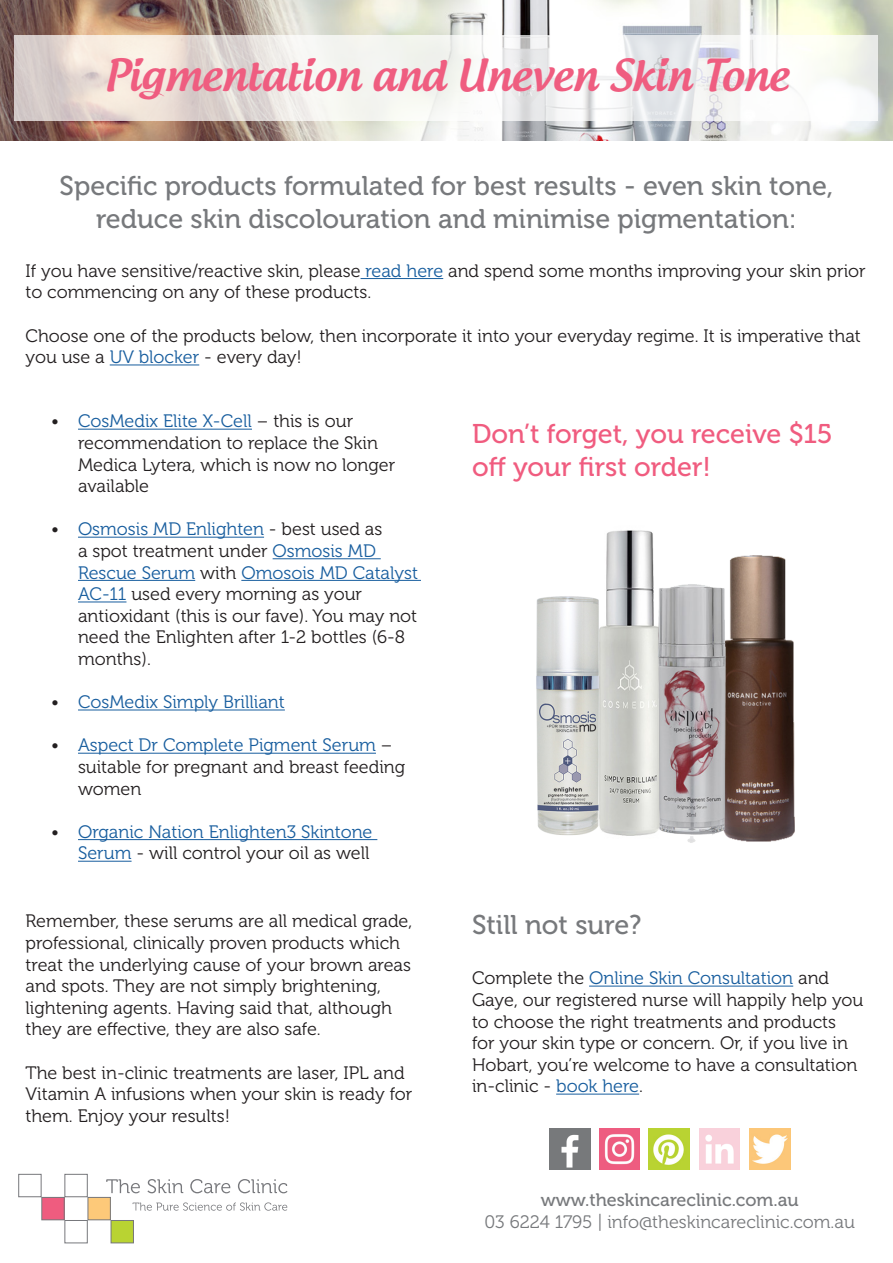
<style>
.page{position:relative;width:893px;height:1263px;background:#fff}
.page>*{position:absolute;margin:0;border:0;box-sizing:border-box;transform-origin:0 0}
.t1{font:500 42px "Androgyne";color:#ef5d80}
.t2{font:27px/32.4px "Museo 500";color:#77797c;text-align:center}
.t3{font:27px/32.4px "Museo 500";color:#f05c7f}
.t4{font:18px/21.6px "Museo 300";color:#231f20}
.t5{font:18px/21.6px "Museo 300";color:#175d9e;text-align:right}
.t6{font:18px "Museo 300";color:#77797c}
.t7{font:18px "Museo 500";color:#77797c}
.s1{color:#175d9e}
.s2{color:#231f20}
</style>
<div class="page">
<hr style="left:361px;top:278px;width:82px;height:1px;background:#175d9e">
<hr style="left:110px;top:364px;width:89px;height:1px;background:#175d9e">
<div style="left:111px;top:1220px;width:22px;height:23px;background:#b9d332"></div>
<div style="left:111px;top:1220px;width:23px;height:23px;border:1px solid #77787c"></div>
<div style="left:64px;top:1220px;width:24px;height:23px;border:1px solid #77787c"></div>
<div style="left:88px;top:1197px;width:22px;height:23px;background:#fdc979"></div>
<div style="left:88px;top:1197px;width:23px;height:23px;border:1px solid #77787c"></div>
<div style="left:42px;top:1197px;width:22px;height:23px;background:#ef5c7f"></div>
<div style="left:41px;top:1197px;width:24px;height:23px;border:1px solid #77787c"></div>
<div style="left:64px;top:1174px;width:24px;height:23px;border:1px solid #77787c"></div>
<div style="left:18px;top:1174px;width:24px;height:23px;border:1px solid #77787c"></div>
<svg style="left:106px;top:1179px;width:34px;height:14px"></svg>
<svg style="left:147px;top:1179px;width:36px;height:14px"></svg>
<svg style="left:190px;top:1179px;width:40px;height:14px"></svg>
<svg style="left:238px;top:1179px;width:49px;height:14px"></svg>
<svg style="left:133px;top:1202px;width:154px;height:9px"></svg>
<img style="left:0;top:0;width:893px;height:140px">
<svg style="left:15px;top:36px;width:863px;height:85px"></svg>
<hr style="left:78px;top:429px;width:174px;height:1px;background:#175d9e">
<hr style="left:78px;top:537px;width:186px;height:1px;background:#175d9e">
<hr style="left:273px;top:558px;width:108px;height:1px;background:#175d9e">
<hr style="left:78px;top:580px;width:117px;height:1px;background:#175d9e">
<hr style="left:241px;top:580px;width:180px;height:1px;background:#175d9e">
<hr style="left:78px;top:601px;width:48px;height:1px;background:#175d9e">
<hr style="left:78px;top:709px;width:207px;height:1px;background:#175d9e">
<hr style="left:78px;top:753px;width:298px;height:1px;background:#175d9e">
<hr style="left:78px;top:839px;width:299px;height:1px;background:#175d9e">
<hr style="left:78px;top:861px;width:54px;height:1px;background:#175d9e">
<hr style="left:589px;top:986px;width:204px;height:1px;background:#175d9e">
<hr style="left:556px;top:1094px;width:83px;height:1px;background:#175d9e">
<img style="left:606px;top:530px;width:48px;height:306px">
<img style="left:536px;top:591px;width:71px;height:245px">
<img style="left:730px;top:555px;width:65px;height:287px">
<img style="left:637px;top:579px;width:95px;height:264px">
<img style="left:549px;top:1129px;width:41px;height:40px">
<img style="left:599px;top:1129px;width:41px;height:40px">
<img style="left:649px;top:1129px;width:41px;height:40px">
<img style="left:699px;top:1129px;width:41px;height:40px">
<img style="left:749px;top:1129px;width:41px;height:40px">
<p class="t1" style="left:104px;top:48px;width:686px">Pigmentation and Uneven Skin Tone</p>
<p class="t2" style="left:60px;top:170px;width:775px">Specific products formulated for best results - even skin tone, reduce skin discolouration and minimise pigmentation:</p>
<p class="t4" style="left:26px;top:260px;width:842px">If you have sensitive/reactive skin, please <span class="s1">read here</span> and spend some months improving your skin prior to commencing on any of these products.</p>
<p class="t4" style="left:26px;top:325px;width:837px">Choose one of the products below, then incorporate it into your everyday regime. It is imperative that you use a <span class="s1">UV blocker</span> - every day!</p>
<p class="t4" style="left:78px;top:411px;width:319px;text-indent:-27px">• <span class="s1">CosMedix Elite X-Cell</span> – this is our recommendation to replace the Skin<br>Medica Lytera, which is now no longer available</p>
<p class="t4" style="left:78px;top:519px;width:342px;text-indent:-27px">• <span class="s1">Osmosis MD Enlighten</span> - best used as<br>a spot treatment under <span class="s1">Osmosis MD Rescue Serum</span> with <span class="s1">Omosois MD Catalyst AC-11</span> used every morning as your antioxidant (this is our fave). You may not need the Enlighten after 1-2 bottles (6-8 months).</p>
<p class="t5" style="left:51px;top:691px;width:235px"><span class="s2">•</span> CosMedix Simply Brilliant</p>
<p class="t4" style="left:78px;top:735px;width:329px;text-indent:-27px">• <span class="s1">Aspect Dr Complete Pigment Serum</span> – suitable for pregnant and breast feeding women</p>
<p class="t5" style="left:51px;top:821px;width:323px"><span class="s2">•</span> Organic Nation Enlighten3 Skintone<br>Serum <span class="s2">- will control your oil as well</span></p>
<p class="t4" style="left:26px;top:911px;width:388px">Remember, these serums are all medical grade, professional, clinically proven products which treat the underlying cause of your brown areas and spots. They are not simply brightening, lightening agents. Having said that, although they are effective, they are also safe.</p>
<p class="t4" style="left:26px;top:1062px;width:388px">The best in-clinic treatments are laser, IPL and<br>Vitamin A infusions when your skin is ready for them. Enjoy your results!</p>
<p class="t3" style="left:472px;top:418px;width:362px">Don’t forget, you receive $15 off your first order!</p>
<p class="t2" style="left:472px;top:909px;width:171px">Still not sure?</p>
<p class="t4" style="left:472px;top:968px;width:393px">Complete the <span class="s1">Online Skin Consultation</span> and Gaye, our registered nurse will happily help you to choose the right treatments and products<br>for your skin type or concern. Or, if you live in Hobart, you’re welcome to have a consultation in-clinic - <span class="s1">book here</span>.</p>
<p class="t7" style="left:541px;top:1190px;width:259px">www.theskincareclinic.com.au</p>
<p class="t6" style="left:485px;top:1212px;width:372px">03 6224 1795 | info@theskincareclinic.com.au</p>
</div>
